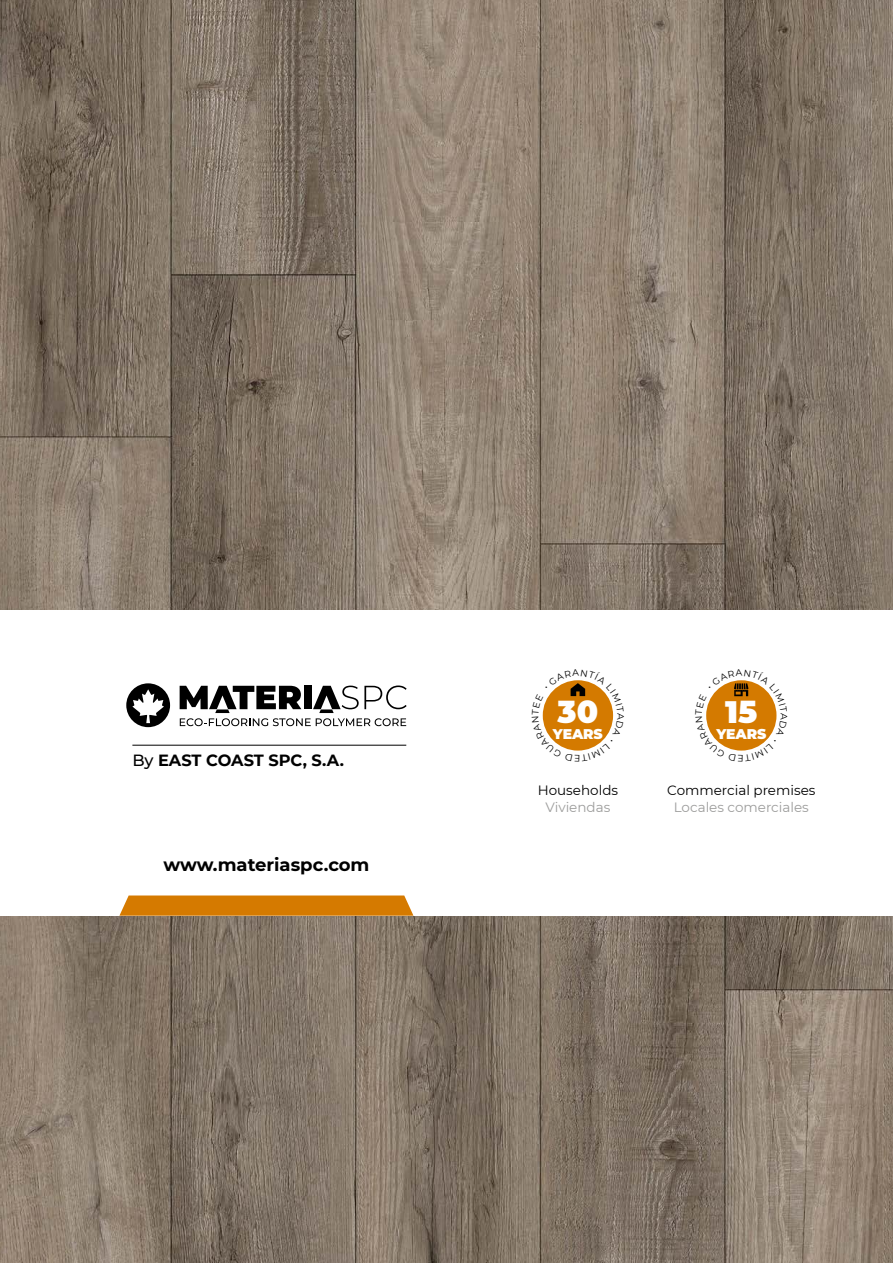
<style>
.page{position:relative;width:893px;height:1263px;background:#fff}
.page>*{position:absolute;margin:0;border:0;box-sizing:border-box;transform-origin:0 0}
.t1{font:900 31.05px "Montserrat";color:#fff}
.t2{font:700 18px "Montserrat";color:#000}
.t3{font:700 16.2px "Montserrat";color:#000}
.t4{font:900 14.1px "Montserrat";letter-spacing:-.01em;color:#fff}
.t5{font:13.5px "Montserrat";color:#000}
.t6{font:13.5px "Montserrat";color:#9d9d9c}
.s1{font-weight:500}
</style>
<div class="page">
<img style="left:0;top:0;width:893px;height:1263px">
<div style="left:0;top:610px;width:893px;height:306px;background:#fff"></div>
<svg style="left:119px;top:895px;width:294px;height:21px;background:#d78211"></svg>
<div style="left:126px;top:683px;width:44px;height:44px;background:#000;border-radius:50%"></div>
<svg style="left:132px;top:689px;width:32px;height:34px"></svg>
<svg style="left:180px;top:685px;width:227px;height:41px"></svg>
<hr style="left:132px;top:745px;width:274px;height:1px;background:#000">
<svg style="left:542px;top:680px;width:72px;height:71px"></svg>
<svg style="left:706px;top:680px;width:71px;height:71px"></svg>
<p class="t3" style="left:132px;top:748px;width:213px"><span class="s1">By</span> EAST COAST SPC, S.A.</p>
<h2 class="t2" style="left:163px;top:851px;width:208px">www.materiaspc.com</h2>
<h1 class="t1" style="left:558px;top:688px;width:42px">30</h1>
<p class="t4" style="left:553px;top:723px;width:51px">YEARS</p>
<p class="t5" style="left:538px;top:781px;width:82px">Households</p>
<p class="t6" style="left:545px;top:797px;width:66px">Viviendas</p>
<h1 class="t1" style="left:725px;top:688px;width:34px">15</h1>
<p class="t4" style="left:716px;top:723px;width:51px">YEARS</p>
<p class="t5" style="left:667px;top:781px;width:150px">Commercial premises</p>
<p class="t6" style="left:674px;top:797px;width:137px">Locales comerciales</p>
</div>
